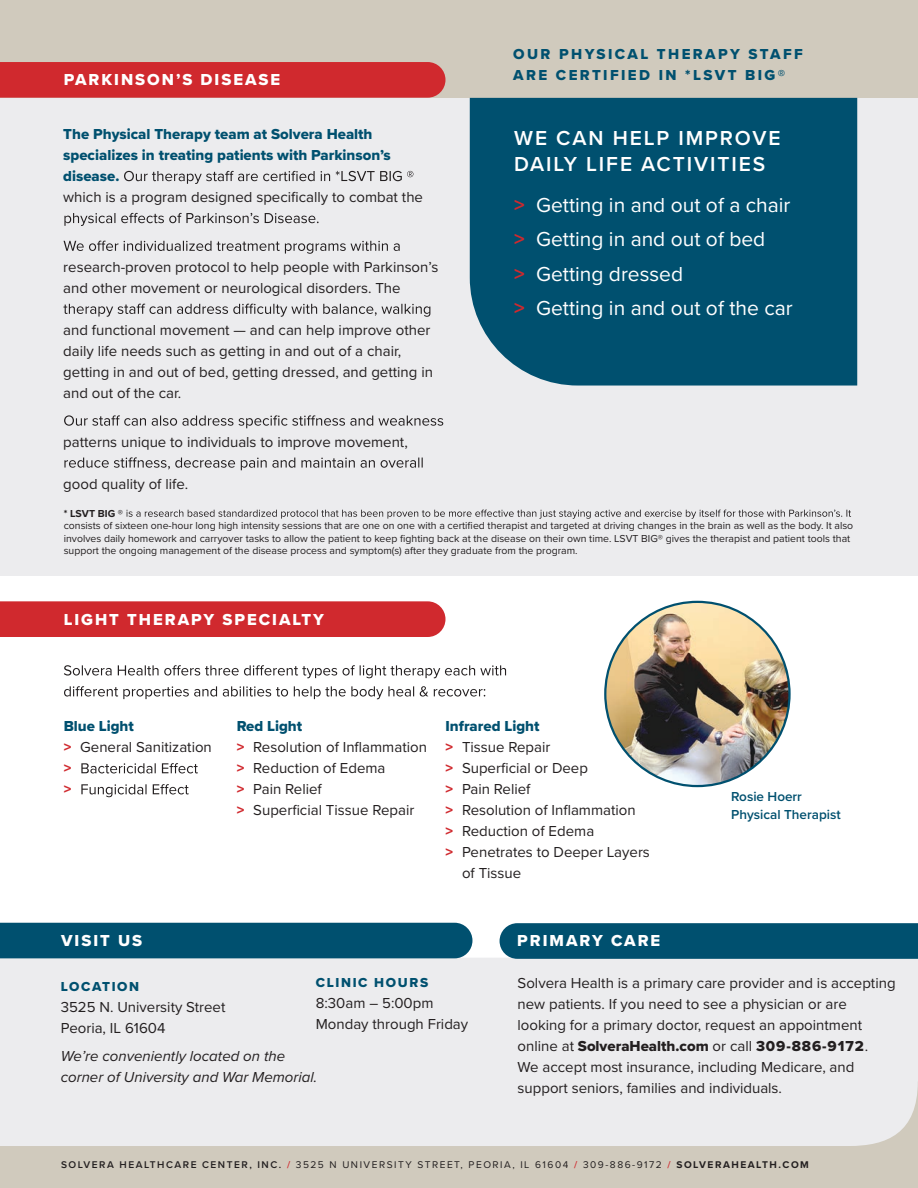
<style>
.page{position:relative;width:918px;height:1188px;background:#fff}
.page>*{position:absolute;margin:0;border:0;box-sizing:border-box;transform-origin:0 0}
.t1{font:21px/34.5px "Proxima Nova";color:#fff}
.t2{font:600 21px/25.5px "Proxima Nova";letter-spacing:.09em;color:#fff}
.t3{font:16.5px "Proxima Nova Extrabld";letter-spacing:.12em;color:#fff}
.t4{font:15px/21px "Proxima Nova";color:#231f20}
.t5{font:15px/21px "Proxima Nova Extrabld";color:#00506f}
.t6{font:italic 15px/21px "Proxima Nova";color:#231f20}
.t7{font:15px/21px "Proxima Nova Extrabld";letter-spacing:.16em;color:#00506f}
.t8{font:15px "Proxima Nova Extrabld";color:#231f20}
.t9{font:15px/21px "Proxima Nova Extrabld";color:#d0292e}
.t10{font:600 13.5px/18px "Proxima Nova";color:#00506f}
.t11{font:13.5px "Proxima Nova Extrabld";letter-spacing:.12em;color:#00506f}
.t12{font:10.5px/12.6px "Proxima Nova";color:#231f20}
.t13{font:700 10.5px "Proxima Nova";color:#231f20}
.t14{font:10.2px "Proxima Nova";letter-spacing:.15em;color:#231f20}
.s1{font-weight:700;color:#d0292e}
.s2{font-family:"Proxima Nova Extrabld";color:#d0292e}
.s3{font-family:"Proxima Nova"}
.s4{font-weight:600}
.s5{font-weight:600;color:#d0292e}
.s6{font-weight:700}
</style>
<div class="page">
<div style="left:0;top:61px;width:918px;height:515px;background:#ececee"></div>
<div style="left:0;top:0;width:918px;height:98px;background:#d0cabd"></div>
<div style="left:0;top:1039px;width:918px;height:149px;background:#d0cabd"></div>
<div style="left:0;top:62px;width:445px;height:36px;background:#d0292e"></div>
<div style="left:0;top:601px;width:445px;height:36px;background:#d0292e"></div>
<svg style="left:124px;top:171px;width:289px;height:13px"></svg>
<svg style="left:64px;top:213px;width:255px;height:13px"></svg>
<svg style="left:64px;top:241px;width:336px;height:13px"></svg>
<svg style="left:63px;top:304px;width:367px;height:13px"></svg>
<svg style="left:64px;top:415px;width:379px;height:13px"></svg>
<svg style="left:64px;top:457px;width:359px;height:13px"></svg>
<svg style="left:64px;top:665px;width:442px;height:13px"></svg>
<svg style="left:64px;top:686px;width:421px;height:13px"></svg>
<div style="left:470px;top:98px;width:387px;height:288px;background:#00506f"></div>
<svg style="left:126px;top:510px;width:725px;height:9px"></svg>
<div style="left:0;top:958px;width:918px;height:188px;background:#ececee"></div>
<div style="left:500px;top:923px;width:418px;height:36px;background:#00506f"></div>
<div style="left:0;top:923px;width:472px;height:35px;background:#00506f"></div>
<svg style="left:81px;top:763px;width:117px;height:10px"></svg>
<svg style="left:81px;top:784px;width:108px;height:13px"></svg>
<img style="left:605px;top:602px;width:185px;height:184px;border-radius:92px">
<p class="t3" style="left:64px;top:67px;width:218px">PARKINSON’S DISEASE</p>
<p class="t5" style="left:63px;top:123px;width:329px">The Physical Therapy team at Solvera Health specializes in treating patients with Parkinson’s disease.</p>
<p class="t4" style="left:63px;top:186px;width:361px">which is a program designed specifically to combat the</p>
<p class="t4" style="left:63px;top:256px;width:377px">research-proven protocol to help people with Parkinson’s and other movement or neurological disorders. The</p>
<p class="t4" style="left:63px;top:319px;width:371px">and functional movement — and can help improve other daily life needs such as getting in and out of a chair, getting in and out of bed, getting dressed, and getting in and out of the car.</p>
<p class="t4" style="left:63px;top:430px;width:346px">patterns unique to individuals to improve movement,</p>
<p class="t4" style="left:63px;top:472px;width:126px">good quality of life.</p>
<p class="t7" style="left:513px;top:44px;width:291px">OUR PHYSICAL THERAPY STAFF<br>ARE CERTIFIED IN *LSVT BIG®</p>
<h1 class="t2" style="left:514px;top:125px;width:268px">WE CAN HELP IMPROVE<br>DAILY LIFE ACTIVITIES</h1>
<h1 class="t1" style="left:514px;top:187px;width:280px"><span class="s1">&gt;</span> Getting in and out of a chair <span class="s1">&gt;</span> Getting in and out of bed<br><span class="s1">&gt;</span> Getting dressed<br><span class="s1">&gt;</span> Getting in and out of the car</h1>
<p class="t13" style="left:64px;top:505px;width:61px">* LSVT BIG ®</p>
<p class="t12" style="left:64px;top:519px;width:791px">consists of sixteen one-hour long high intensity sessions that are one on one with a certified therapist and targeted at driving changes in the brain as well as the body. It also involves daily homework and carryover tasks to allow the patient to keep fighting back at the disease on their own time. LSVT BIG® gives the therapist and patient tools that support the ongoing management of the disease process and symptom(s) after they graduate from the program.</p>
<p class="t3" style="left:64px;top:607px;width:262px">LIGHT THERAPY SPECIALTY</p>
<p class="t5" style="left:64px;top:716px;width:72px">Blue Light</p>
<p class="t4" style="left:64px;top:736px;width:150px"><span class="s2">&gt;</span> General Sanitization</p>
<p class="t9" style="left:64px;top:758px;width:9px">&gt; &gt;</p>
<p class="t5" style="left:237px;top:716px;width:67px">Red Light</p>
<p class="t4" style="left:237px;top:736px;width:192px"><span class="s2">&gt;</span> Resolution of Inflammation <span class="s2">&gt;</span> Reduction of Edema<br><span class="s2">&gt;</span> Pain Relief<br><span class="s2">&gt;</span> Superficial Tissue Repair</p>
<p class="t5" style="left:446px;top:716px;width:96px">Infrared Light</p>
<p class="t4" style="left:446px;top:736px;width:106px"><span class="s2">&gt;</span> Tissue Repair</p>
<p class="t4" style="left:446px;top:757px;width:144px"><span class="s2">&gt;</span> Superficial or Deep</p>
<p class="t4" style="left:446px;top:778px;width:87px"><span class="s2">&gt;</span> Pain Relief</p>
<p class="t4" style="left:446px;top:799px;width:192px"><span class="s2">&gt;</span> Resolution of Inflammation</p>
<p class="t4" style="left:446px;top:820px;width:150px"><span class="s2">&gt;</span> Reduction of Edema</p>
<p class="t4" style="left:446px;top:841px;width:206px"><span class="s2">&gt;</span> Penetrates to Deeper Layers</p>
<p class="t4" style="left:462px;top:862px;width:61px">of Tissue</p>
<p class="t10" style="left:731px;top:787px;width:111px">Rosie Hoerr<br>Physical Therapist</p>
<p class="t3" style="left:61px;top:928px;width:83px">VISIT US</p>
<p class="t11" style="left:61px;top:976px;width:80px">LOCATION</p>
<p class="t4" style="left:61px;top:996px;width:166px">3525 N. University Street<br>Peoria, IL 61604</p>
<p class="t6" style="left:61px;top:1044px;width:258px">We’re conveniently located on the corner of University and War Memorial.</p>
<p class="t11" style="left:316px;top:972px;width:114px">CLINIC HOURS</p>
<p class="t4" style="left:316px;top:991px;width:154px">8:30am – 5:00pm<br>Monday through Friday</p>
<p class="t3" style="left:517px;top:929px;width:145px">PRIMARY CARE</p>
<p class="t4" style="left:518px;top:972px;width:380px">Solvera Health is a primary care provider and is accepting new patients. If you need to see a physician or are looking for a primary doctor, request an appointment</p>
<p class="t8" style="left:518px;top:1035px;width:352px"><span class="s3">online at</span> SolveraHealth.com <span class="s3">or call</span> 309-886-9172<span class="s3">.</span></p>
<p class="t4" style="left:518px;top:1056px;width:338px">We accept most insurance, including Medicare, and support seniors, families and individuals.</p>
<p class="t14" style="left:61px;top:1157px;width:749px"><span class="s4">SOLVERA HEALTHCARE CENTER, INC.</span> <span class="s5">/</span> 3525 N UNIVERSITY STREET, PEORIA, IL 61604 <span class="s5">/</span> 309-886-9172 <span class="s5">/</span> <span class="s6">SOLVERAHEALTH.COM</span></p>
</div>
